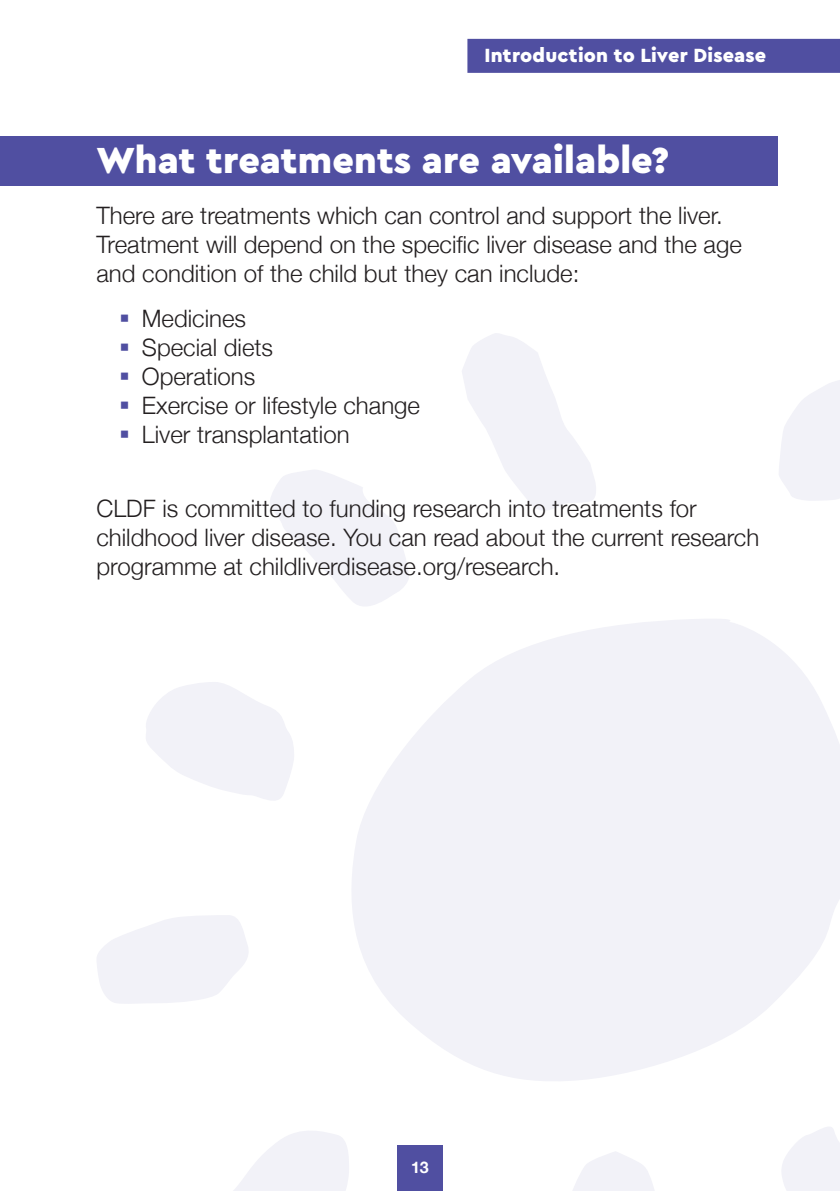
<style>
.page{position:relative;width:840px;height:1191px;background:#fff}
.page>*{position:absolute;margin:0;border:0;box-sizing:border-box;transform-origin:0 0}
.Main_Headers_VERSO{font:900 38px "Cera Basic";color:#fff}
.Copy{font:300 24px/28.8px "Helvetica Neue";color:#231f20}
.t1{font:900 20px "Cera Basic";letter-spacing:.01em;color:#fff}
.t2{font:700 16px "Helvetica Neue";color:#fff}
.s1{color:#504fa1}
</style>
<div class="page">
<svg style="left:352px;top:619px;width:470px;height:462px;fill:#f2f2f8"></svg>
<svg style="left:234px;top:1131px;width:115px;height:60px"></svg>
<svg style="left:97px;top:915px;width:151px;height:89px"></svg>
<svg style="left:146px;top:682px;width:148px;height:118px"></svg>
<svg style="left:270px;top:470px;width:139px;height:136px"></svg>
<svg style="left:462px;top:333px;width:134px;height:177px"></svg>
<svg style="left:779px;top:381px;width:60px;height:120px"></svg>
<svg style="left:782px;top:1127px;width:57px;height:64px"></svg>
<svg style="left:573px;top:1152px;width:81px;height:39px"></svg>
<div style="left:499px;top:624px;width:340px;height:320px;background:#f2f2f8"></div>
<div style="left:0;top:136px;width:777px;height:49px;background:#504fa1"></div>
<div style="left:467px;top:39px;width:372px;height:34px;background:#504fa1"></div>
<div style="left:397px;top:1145px;width:45px;height:46px;background:#504fa1"></div>
<p class="t1" style="left:484px;top:43px;width:283px">Introduction to Liver Disease</p>
<p class="Main_Headers_VERSO" style="left:96px;top:137px;width:574px">What treatments are available?</p>
<p class="Copy" style="left:96px;top:199px;width:646px">There are treatments which can control and support the liver.<br>Treatment will depend on the specific liver disease and the age and condition of the child but they can include:</p>
<p class="Copy" style="left:119px;top:303px;width:128px"><span class="s1">▪</span> Medicines</p>
<p class="Copy" style="left:119px;top:331px;width:155px"><span class="s1">▪</span> Special diets</p>
<p class="Copy" style="left:119px;top:360px;width:138px"><span class="s1">▪</span> Operations</p>
<p class="Copy" style="left:119px;top:389px;width:302px"><span class="s1">▪</span> Exercise or lifestyle change</p>
<p class="Copy" style="left:119px;top:418px;width:232px"><span class="s1">▪</span> Liver transplantation</p>
<p class="Copy" style="left:96px;top:492px;width:664px">CLDF is committed to funding research into treatments for childhood liver disease. You can read about the current research programme at childliverdisease.org/research.</p>
<p class="t2" style="left:411px;top:1154px;width:19px">13</p>
</div>
